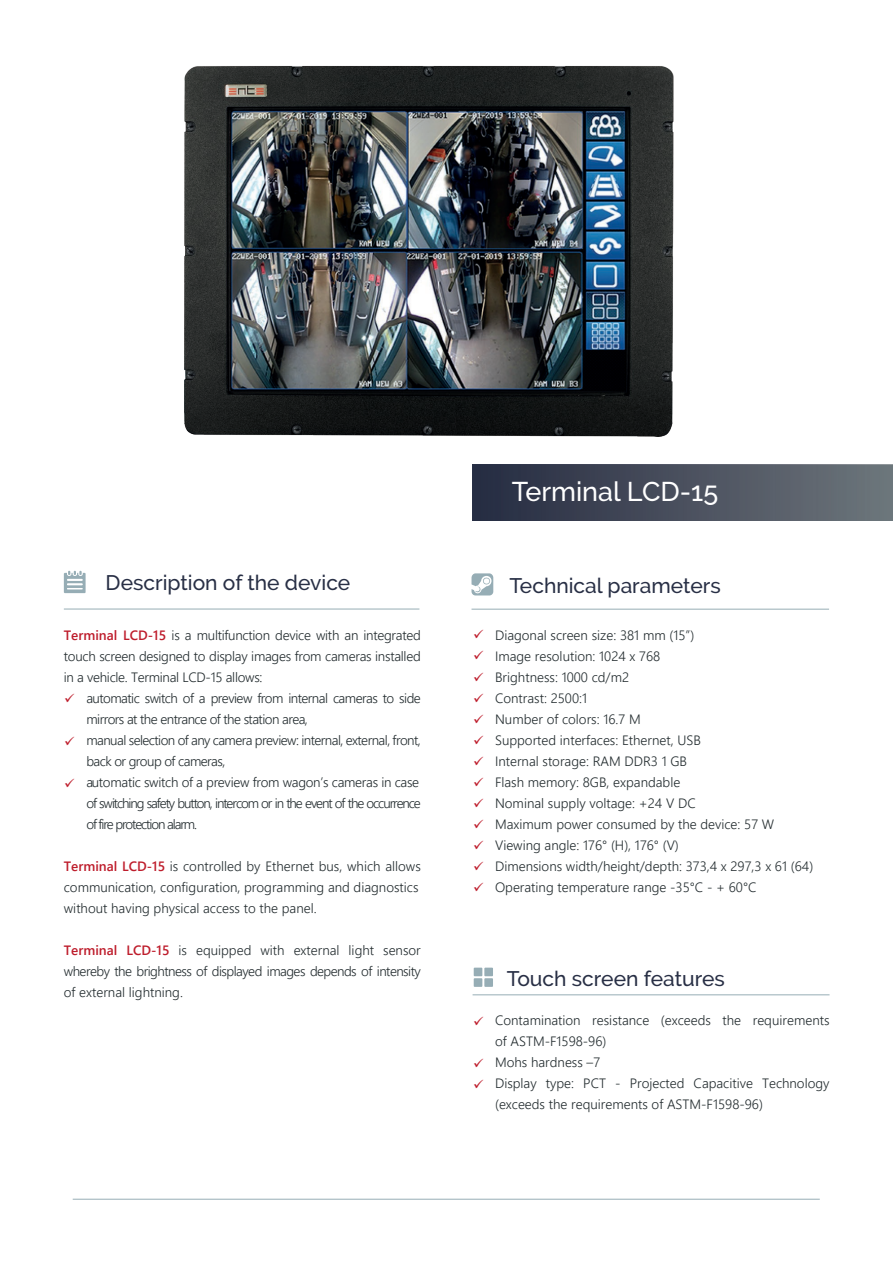
<style>
.page{position:relative;width:893px;height:1263px;background:#fff}
.page>*{position:absolute;margin:0;border:0;box-sizing:border-box;transform-origin:0 0}
.t1{font:500 27px "Raleway";color:#fff}
.t2{font:500 21px "Raleway";color:#282f45}
.t3{font:300 13.5px/21px "Segoe UI";color:#232c2f}
.t4{font:300 13.5px/21px "Segoe UI";letter-spacing:-.04em;color:#232c2f}
.t5{font:13.5px/21px "Wingdings";color:#be1d2c;text-align:justify}
.s1{font-weight:600;color:#be1d2c}
</style>
<div class="page">
<div style="left:473px;top:465px;width:420px;height:55px;background:linear-gradient(to right,#252b41,#6e767b)"></div>
<svg style="left:64px;top:571px;width:22px;height:22px"></svg>
<svg style="left:471px;top:573px;width:22px;height:22px"></svg>
<hr style="left:64px;top:609px;width:355px;height:1px;background:#96adb5">
<hr style="left:471px;top:609px;width:358px;height:1px;background:#96adb5">
<hr style="left:73px;top:1199px;width:747px;height:1px;background:#96adb5">
<img style="left:184px;top:66px;width:517px;height:399px">
<hr style="left:473px;top:994px;width:356px;height:1px;background:#96adb5">
<svg style="left:474px;top:968px;width:19px;height:19px"></svg>
<h1 class="t1" style="left:512px;top:475px;width:208px">Terminal LCD-15</h1>
<h2 class="t2" style="left:106px;top:571px;width:246px">Description of the device</h2>
<h2 class="t2" style="left:509px;top:574px;width:213px">Technical parameters</h2>
<p class="t5" style="left:473px;top:625px;width:12px">✓ ✓ ✓ ✓ ✓ ✓ ✓ ✓ ✓ ✓ ✓ ✓ ✓</p>
<p class="t3" style="left:495px;top:623px;width:320px">Diagonal screen size: 381 mm (15”)<br>Image resolution: 1024 x 768<br>Brightness: 1000 cd/m2<br>Contrast: 2500:1<br>Number of colors: 16.7 M<br>Supported interfaces: Ethernet, USB<br>Internal storage: RAM DDR3 1 GB<br>Flash memory: 8GB, expandable<br>Nominal supply voltage: +24 V DC<br>Maximum power consumed by the device: 57 W Viewing angle: 176° (H), 176° (V)<br>Dimensions width/height/depth: 373,4 x 297,3 x 61 (64)<br>Operating temperature range -35°C - + 60°C</p>
<p class="t3" style="left:64px;top:623px;width:358px;text-align:justify"><span class="s1">Terminal LCD-15</span> is a multifunction device with an integrated touch screen designed to display images from cameras installed in a vehicle. Terminal LCD-15 allows:</p>
<p class="t4" style="left:86px;top:686px;width:336px">automatic switch of a preview from internal cameras to side mirrors at the entrance of the station area,<br>manual selection of any camera preview: internal, external, front, back or group of cameras,<br>automatic switch of a preview from wagon’s cameras in case of switching safety button, intercom or in the event of the occurrence of fire protection alarm.</p>
<p class="t3" style="left:64px;top:854px;width:358px"><span class="s1">Terminal LCD-15</span> is controlled by Ethernet bus, which allows communication, configuration, programming and diagnostics without having physical access to the panel.</p>
<p class="t3" style="left:64px;top:938px;width:358px;text-align:justify"><span class="s1">Terminal LCD-15</span> is equipped with external light sensor whereby the brightness of displayed images depends of intensity of external lightning.</p>
<h2 class="t2" style="left:507px;top:966px;width:220px">Touch screen features</h2>
<p class="t3" style="left:495px;top:1008px;width:336px">Contamination resistance (exceeds the requirements of ASTM-F1598-96)<br>Mohs hardness –7<br>Display type: PCT - Projected Capacitive Technology (exceeds the requirements of ASTM-F1598-96)</p>
</div>
